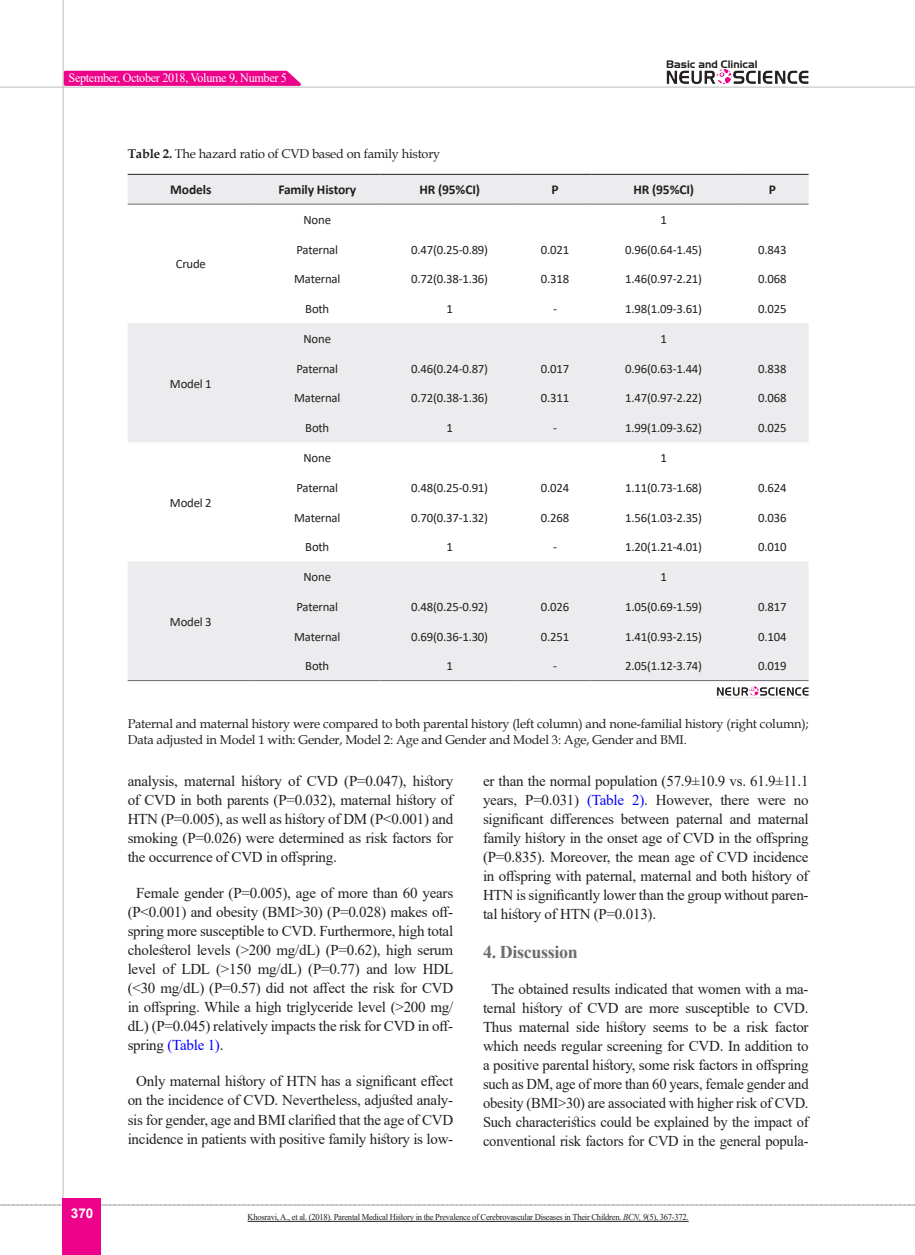
<style>
.page{position:relative;width:915px;height:1255px;background:#fff}
.page>*{position:absolute;margin:0;border:0;box-sizing:border-box;transform-origin:0 0}
.Titr{font:700 18px "Times New Roman";letter-spacing:-.02em;color:#6c6d70}
.matn-en{font:15px/19px "Times New Roman";letter-spacing:-.015em;color:#231f20;text-align:justify}
.chart{font:700 13.5px "Calibri";letter-spacing:-.01em;color:#231f20}
.t1{font:700 13.5px "Arial";color:#fff}
.chart-2{font:12.75px "Calibri";letter-spacing:-.015em;color:#231f20}
.zirnevis{font:12.75px/16.5px "Book Antiqua";letter-spacing:-.015em;color:#231f20}
.t2{font:12.75px "Times New Roman";letter-spacing:-.025em;color:#fff;scale:.95 1}
.t3{font:10.5px "Aero Regular SWFTE";color:#231f20}
.chart-3{font:9px "Times New Roman";letter-spacing:-.03em;color:#231f20;scale:.95 1}
.s1{font-weight:700}
.s2{color:#00f}
.s3{font-style:italic}
</style>
<div class="page">
<svg style="left:0;top:1204px;width:915px;height:1px"></svg>
<hr style="left:62px;top:0;width:2px;height:1254px;background:#c2c3c6">
<hr style="left:0;top:87px;width:914px;height:1px;background:#c2c3c6">
<img style="left:666px;top:69px;width:142px;height:15px">
<div style="left:63px;top:1198px;width:38px;height:56px;background:#ed028c"></div>
<svg style="left:62px;top:69px;width:245px;height:18px;background:#ee34a2"></svg>
<svg style="left:128px;top:175px;width:680px;height:505px;fill:#ececee"></svg>
<hr style="left:735px;top:174px;width:73px;height:1px;background:#231f20">
<hr style="left:591px;top:174px;width:145px;height:1px;background:#231f20">
<hr style="left:518px;top:174px;width:73px;height:1px;background:#231f20">
<hr style="left:380px;top:174px;width:138px;height:1px;background:#231f20">
<hr style="left:254px;top:174px;width:126px;height:1px;background:#231f20">
<hr style="left:128px;top:174px;width:126px;height:1px;background:#231f20">
<hr style="left:735px;top:204px;width:73px;height:1px;background:#6c6d70">
<hr style="left:591px;top:204px;width:145px;height:1px;background:#6c6d70">
<hr style="left:518px;top:204px;width:73px;height:1px;background:#6c6d70">
<hr style="left:380px;top:204px;width:138px;height:1px;background:#6c6d70">
<hr style="left:254px;top:204px;width:126px;height:1px;background:#6c6d70">
<hr style="left:128px;top:204px;width:126px;height:1px;background:#6c6d70">
<hr style="left:128px;top:680px;width:126px;height:1px;background:#6c6d70">
<hr style="left:735px;top:680px;width:73px;height:1px;background:#6c6d70">
<hr style="left:591px;top:680px;width:145px;height:1px;background:#6c6d70">
<hr style="left:518px;top:680px;width:73px;height:1px;background:#6c6d70">
<hr style="left:380px;top:680px;width:138px;height:1px;background:#6c6d70">
<hr style="left:254px;top:680px;width:126px;height:1px;background:#6c6d70">
<img style="left:711px;top:681px;width:97px;height:17px">
<hr style="left:247px;top:1220px;width:441px;height:1px;background:#231f20">
<p class="t2" style="left:69px;top:69px;width:231px">September, October 2018, Volume 9, Number 5</p>
<p class="t3" style="left:666px;top:58px;width:93px">Basic and Clinical</p>
<p class="zirnevis" style="left:128px;top:145px;width:314px"><span class="s1">Table 2.</span> The hazard ratio of CVD based on family history</p>
<p class="chart" style="left:170px;top:180px;width:43px">Models</p>
<p class="chart" style="left:278px;top:180px;width:79px">Family History</p>
<p class="chart" style="left:419px;top:180px;width:62px">HR (95%CI)</p>
<p class="chart" style="left:551px;top:180px;width:9px">P</p>
<p class="chart" style="left:633px;top:180px;width:62px">HR (95%CI)</p>
<p class="chart" style="left:768px;top:180px;width:9px">P</p>
<p class="chart-2" style="left:303px;top:211px;width:29px">None</p>
<p class="chart-2" style="left:660px;top:211px;width:8px">1</p>
<p class="chart-2" style="left:176px;top:255px;width:32px">Crude</p>
<p class="chart-2" style="left:296px;top:240px;width:43px">Paternal</p>
<p class="chart-2" style="left:411px;top:240px;width:78px">0.47(0.25-0.89)</p>
<p class="chart-2" style="left:540px;top:240px;width:30px">0.021</p>
<p class="chart-2" style="left:625px;top:240px;width:78px">0.96(0.64-1.45)</p>
<p class="chart-2" style="left:758px;top:240px;width:30px">0.843</p>
<p class="chart-2" style="left:294px;top:270px;width:48px">Maternal</p>
<p class="chart-2" style="left:411px;top:270px;width:78px">0.72(0.38-1.36)</p>
<p class="chart-2" style="left:540px;top:270px;width:30px">0.318</p>
<p class="chart-2" style="left:625px;top:270px;width:78px">1.46(0.97-2.21)</p>
<p class="chart-2" style="left:758px;top:270px;width:30px">0.068</p>
<p class="chart-2" style="left:305px;top:300px;width:26px">Both</p>
<p class="chart-2" style="left:446px;top:300px;width:8px">1</p>
<p class="chart-2" style="left:553px;top:300px;width:5px">-</p>
<p class="chart-2" style="left:625px;top:300px;width:78px">1.98(1.09-3.61)</p>
<p class="chart-2" style="left:758px;top:300px;width:30px">0.025</p>
<p class="chart-2" style="left:303px;top:330px;width:29px">None</p>
<p class="chart-2" style="left:660px;top:330px;width:8px">1</p>
<p class="chart-2" style="left:170px;top:374px;width:43px">Model 1</p>
<p class="chart-2" style="left:170px;top:493px;width:43px">Model 2</p>
<p class="chart-2" style="left:170px;top:612px;width:43px">Model 3</p>
<p class="chart-2" style="left:296px;top:359px;width:43px">Paternal</p>
<p class="chart-2" style="left:411px;top:359px;width:78px">0.46(0.24-0.87)</p>
<p class="chart-2" style="left:540px;top:359px;width:30px">0.017</p>
<p class="chart-2" style="left:625px;top:359px;width:78px">0.96(0.63-1.44)</p>
<p class="chart-2" style="left:758px;top:359px;width:30px">0.838</p>
<p class="chart-2" style="left:294px;top:389px;width:48px">Maternal</p>
<p class="chart-2" style="left:411px;top:389px;width:78px">0.72(0.38-1.36)</p>
<p class="chart-2" style="left:540px;top:389px;width:30px">0.311</p>
<p class="chart-2" style="left:625px;top:389px;width:78px">1.47(0.97-2.22)</p>
<p class="chart-2" style="left:758px;top:389px;width:30px">0.068</p>
<p class="chart-2" style="left:305px;top:419px;width:26px">Both</p>
<p class="chart-2" style="left:446px;top:419px;width:8px">1</p>
<p class="chart-2" style="left:553px;top:419px;width:5px">-</p>
<p class="chart-2" style="left:625px;top:419px;width:78px">1.99(1.09-3.62)</p>
<p class="chart-2" style="left:758px;top:419px;width:30px">0.025</p>
<p class="chart-2" style="left:303px;top:449px;width:29px">None</p>
<p class="chart-2" style="left:660px;top:449px;width:8px">1</p>
<p class="chart-2" style="left:296px;top:478px;width:43px">Paternal</p>
<p class="chart-2" style="left:411px;top:478px;width:78px">0.48(0.25-0.91)</p>
<p class="chart-2" style="left:540px;top:478px;width:30px">0.024</p>
<p class="chart-2" style="left:625px;top:478px;width:78px">1.11(0.73-1.68)</p>
<p class="chart-2" style="left:758px;top:478px;width:30px">0.624</p>
<p class="chart-2" style="left:294px;top:508px;width:48px">Maternal</p>
<p class="chart-2" style="left:411px;top:508px;width:78px">0.70(0.37-1.32)</p>
<p class="chart-2" style="left:540px;top:508px;width:30px">0.268</p>
<p class="chart-2" style="left:625px;top:508px;width:78px">1.56(1.03-2.35)</p>
<p class="chart-2" style="left:758px;top:508px;width:30px">0.036</p>
<p class="chart-2" style="left:305px;top:538px;width:26px">Both</p>
<p class="chart-2" style="left:446px;top:538px;width:8px">1</p>
<p class="chart-2" style="left:553px;top:538px;width:5px">-</p>
<p class="chart-2" style="left:625px;top:538px;width:78px">1.20(1.21-4.01)</p>
<p class="chart-2" style="left:758px;top:538px;width:30px">0.010</p>
<p class="chart-2" style="left:303px;top:568px;width:29px">None</p>
<p class="chart-2" style="left:660px;top:568px;width:8px">1</p>
<p class="chart-2" style="left:296px;top:598px;width:43px">Paternal</p>
<p class="chart-2" style="left:411px;top:598px;width:78px">0.48(0.25-0.92)</p>
<p class="chart-2" style="left:540px;top:598px;width:30px">0.026</p>
<p class="chart-2" style="left:625px;top:598px;width:78px">1.05(0.69-1.59)</p>
<p class="chart-2" style="left:758px;top:598px;width:30px">0.817</p>
<p class="chart-2" style="left:294px;top:627px;width:48px">Maternal</p>
<p class="chart-2" style="left:411px;top:627px;width:78px">0.69(0.36-1.30)</p>
<p class="chart-2" style="left:540px;top:627px;width:30px">0.251</p>
<p class="chart-2" style="left:625px;top:627px;width:78px">1.41(0.93-2.15)</p>
<p class="chart-2" style="left:758px;top:627px;width:30px">0.104</p>
<p class="chart-2" style="left:305px;top:657px;width:26px">Both</p>
<p class="chart-2" style="left:446px;top:657px;width:8px">1</p>
<p class="chart-2" style="left:553px;top:657px;width:5px">-</p>
<p class="chart-2" style="left:625px;top:657px;width:78px">2.05(1.12-3.74)</p>
<p class="chart-2" style="left:758px;top:657px;width:30px">0.019</p>
<p class="zirnevis" style="left:128px;top:714px;width:682px">Paternal and maternal history were compared to both parental history (left column) and none-familial history (right column);<br>Data adjusted in Model 1 with: Gender, Model 2: Age and Gender and Model 3: Age, Gender and BMI.</p>
<p class="t1" style="left:71px;top:1203px;width:24px">370</p>
<p class="matn-en" style="left:128px;top:770px;width:327px">analysis, maternal history of CVD (P=0.047), history of CVD in both parents (P=0.032), maternal history of HTN (P=0.005), as well as history of DM (P&lt;0.001) and smoking (P=0.026) were determined as risk factors for the occurrence of CVD in offspring.</p>
<p class="matn-en" style="left:128px;top:882px;width:327px;text-indent:9px">Female gender (P=0.005), age of more than 60 years (P&lt;0.001) and obesity (BMI&gt;30) (P=0.028) makes off&shy;spring more susceptible to CVD. Furthermore, high total cholesterol levels (&gt;200 mg/dL) (P=0.62), high serum level of LDL (&gt;150 mg/dL) (P=0.77) and low HDL (&lt;30 mg/dL) (P=0.57) did not affect the risk for CVD in offspring. While a high triglyceride level (&gt;200 mg/ dL) (P=0.045) relatively impacts the risk for CVD in off&shy;spring <span class="s2">(Table 1)</span>.</p>
<p class="matn-en" style="left:128px;top:1071px;width:327px;text-align:center">Only maternal history of HTN has a significant effect on the incidence of CVD. Nevertheless, adjusted analy&shy;sis for gender, age and BMI clarified that the age of CVD incidence in patients with positive family history is low-</p>
<p class="matn-en" style="left:483px;top:770px;width:327px">er than the normal population (57.9±10.9 vs. 61.9±11.1 years, P=0.031) <span class="s2">(Table 2)</span>. However, there were no significant differences between paternal and maternal family history in the onset age of CVD in the offspring (P=0.835). Moreover, the mean age of CVD incidence in offspring with paternal, maternal and both history of HTN is significantly lower than the group without paren&shy;tal history of HTN (P=0.013).</p>
<p class="Titr" style="left:483px;top:938px;width:96px">4. Discussion</p>
<p class="matn-en" style="left:483px;top:978px;width:327px;text-align:center">The obtained results indicated that women with a ma&shy;ternal history of CVD are more susceptible to CVD.<br>Thus maternal side history seems to be a risk factor which needs regular screening for CVD. In addition to a positive parental history, some risk factors in offspring such as DM, age of more than 60 years, female gender and obesity (BMI&gt;30) are associated with higher risk of CVD.<br>Such characteristics could be explained by the impact of conventional risk factors for CVD in the general popula-</p>
<p class="chart-3" style="left:247px;top:1210px;width:465px">Khosravi, A., et al. (2018). Parental Medical History in the Prevalence of Cerebrovascular Diseases in Their Children. <span class="s3">BCN, 9</span>(5), 367-372.</p>
</div>
